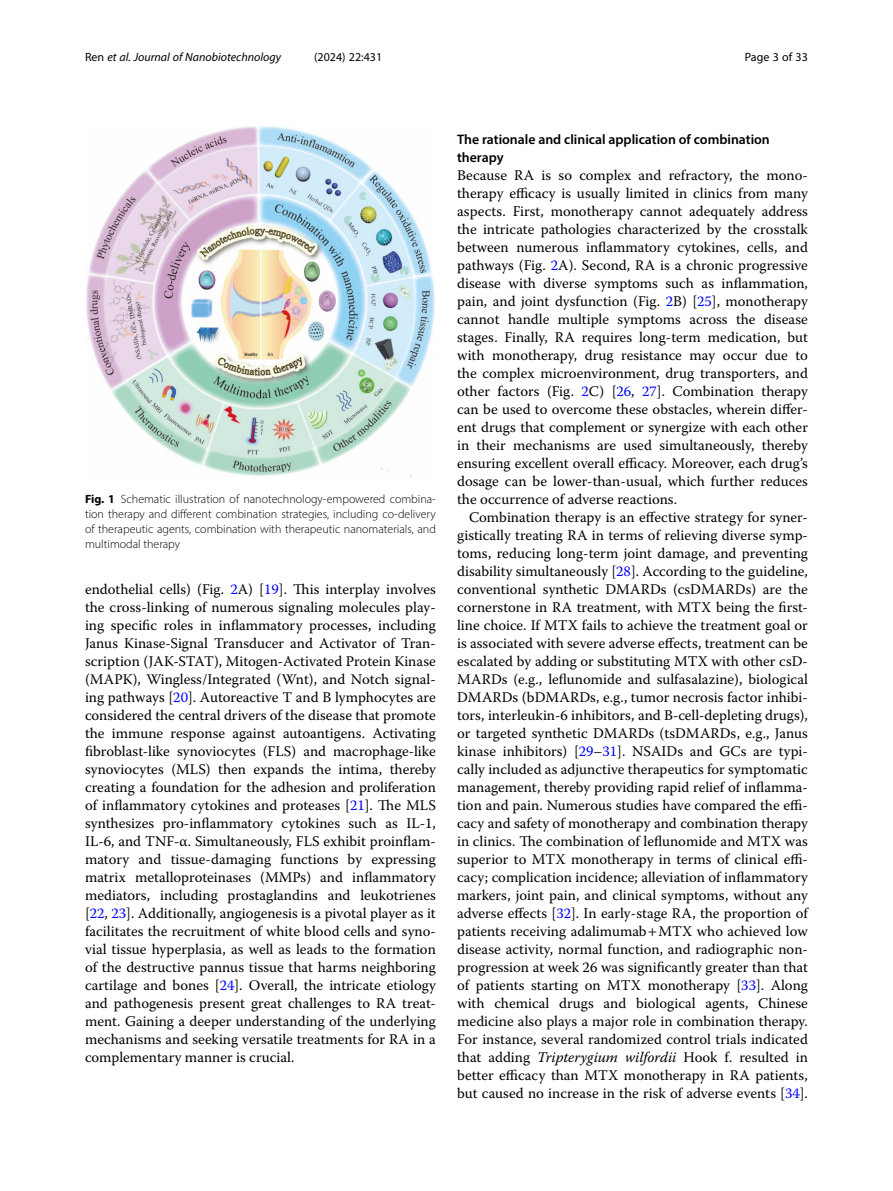
<style>
.page{position:relative;width:893px;height:1191px;background:#fff}
.page>*{position:absolute;margin:0;border:0;box-sizing:border-box;transform-origin:0 0}
.Body_Text{font:14.7px/18px "Warnock Pro";color:#000;text-align:justify}
.Body_Text_Indent{font:14.7px/18px "Warnock Pro";color:#000;text-align:justify}
.Head_2{font:600 13.8px/18px "Myriad Pro";color:#000}
.Figure_Caption{font:300 12px/15px "Myriad Pro";color:#000;text-align:justify}
.t1{font:italic 12px "Myriad Pro";color:#000}
.t2{font:12px "Myriad Pro";color:#000}
.s1{font-style:normal}
.s2{font-weight:700}
.s3{color:#00f}
.s4{font-style:italic}
</style>
<div class="page">
<img style="left:86px;top:126px;width:349px;height:350px">
<p class="t1" style="left:85px;top:50px;width:198px"><span class="s1">Ren</span> et al. Journal of Nanobiotechnology</p>
<p class="t2" style="left:314px;top:50px;width:70px">(2024) 22:431</p>
<p class="t2" style="left:745px;top:50px;width:65px">Page 3 of 33</p>
<p class="Figure_Caption" style="left:85px;top:491px;width:352px"><span class="s2">Fig. 1</span> Schematic illustration of nanotechnology-empowered combina&shy;tion therapy and different combination strategies, including co-delivery of therapeutic agents, combination with therapeutic nanomaterials, and multimodal therapy</p>
<p class="Body_Text" style="left:85px;top:580px;width:352px">endothelial cells) (Fig. <span class="s3">2</span>A) [<span class="s3">19</span>]. This interplay involves the cross-linking of numerous signaling molecules play&shy;ing specific roles in inflammatory processes, including Janus Kinase-Signal Transducer and Activator of Tran&shy;scription (JAK-STAT), Mitogen-Activated Protein Kinase (MAPK), Wingless/Integrated (Wnt), and Notch signal&shy;ing pathways [<span class="s3">20</span>]. Autoreactive T and B lymphocytes are considered the central drivers of the disease that promote the immune response against autoantigens. Activating fibroblast-like synoviocytes (FLS) and macrophage-like synoviocytes (MLS) then expands the intima, thereby creating a foundation for the adhesion and proliferation of inflammatory cytokines and proteases [<span class="s3">21</span>]. The MLS synthesizes pro-inflammatory cytokines such as IL-1, IL-6, and TNF-α. Simultaneously, FLS exhibit proinflam&shy;matory and tissue-damaging functions by expressing matrix metalloproteinases (MMPs) and inflammatory mediators, including prostaglandins and leukotrienes [<span class="s3">22</span>, <span class="s3">23</span>]. Additionally, angiogenesis is a pivotal player as it facilitates the recruitment of white blood cells and syno&shy;vial tissue hyperplasia, as well as leads to the formation of the destructive pannus tissue that harms neighboring cartilage and bones [<span class="s3">24</span>]. Overall, the intricate etiology and pathogenesis present great challenges to RA treat&shy;ment. Gaining a deeper understanding of the underlying mechanisms and seeking versatile treatments for RA in a complementary manner is crucial.</p>
<p class="Head_2" style="left:457px;top:130px;width:314px">The rationale and clinical application of combination therapy</p>
<p class="Body_Text" style="left:457px;top:166px;width:352px">Because RA is so complex and refractory, the mono&shy;therapy efficacy is usually limited in clinics from many aspects. First, monotherapy cannot adequately address the intricate pathologies characterized by the crosstalk between numerous inflammatory cytokines, cells, and pathways (Fig. <span class="s3">2</span>A). Second, RA is a chronic progressive disease with diverse symptoms such as inflammation, pain, and joint dysfunction (Fig. <span class="s3">2</span>B) [<span class="s3">25</span>], monotherapy cannot handle multiple symptoms across the disease stages. Finally, RA requires long-term medication, but with monotherapy, drug resistance may occur due to the complex microenvironment, drug transporters, and other factors (Fig. <span class="s3">2</span>C) [<span class="s3">26</span>, <span class="s3">27</span>]. Combination therapy can be used to overcome these obstacles, wherein differ&shy;ent drugs that complement or synergize with each other in their mechanisms are used simultaneously, thereby ensuring excellent overall efficacy. Moreover, each drug’s dosage can be lower-than-usual, which further reduces the occurrence of adverse reactions.</p>
<p class="Body_Text_Indent" style="left:457px;top:508px;width:352px;text-indent:12px">Combination therapy is an effective strategy for syner&shy;gistically treating RA in terms of relieving diverse symp&shy;toms, reducing long-term joint damage, and preventing disability simultaneously [<span class="s3">28</span>]. According to the guideline, conventional synthetic DMARDs (csDMARDs) are the cornerstone in RA treatment, with MTX being the first&shy;line choice. If MTX fails to achieve the treatment goal or is associated with severe adverse effects, treatment can be escalated by adding or substituting MTX with other csD-MARDs (e.g., leflunomide and sulfasalazine), biological DMARDs (bDMARDs, e.g., tumor necrosis factor inhibi&shy;tors, interleukin-6 inhibitors, and B-cell-depleting drugs), or targeted synthetic DMARDs (tsDMARDs, e.g., Janus kinase inhibitors) [<span class="s3">29</span>–<span class="s3">31</span>]. NSAIDs and GCs are typi&shy;cally included as adjunctive therapeutics for symptomatic management, thereby providing rapid relief of inflamma&shy;tion and pain. Numerous studies have compared the effi&shy;cacy and safety of monotherapy and combination therapy in clinics. The combination of leflunomide and MTX was superior to MTX monotherapy in terms of clinical effi&shy;cacy; complication incidence; alleviation of inflammatory markers, joint pain, and clinical symptoms, without any adverse effects [<span class="s3">32</span>]. In early-stage RA, the proportion of patients receiving adalimumab MTX who achieved low disease activity, normal function, and radiographic non&shy;progression at week 26 was significantly greater than that of patients starting on MTX monotherapy [<span class="s3">33</span>]. Along with chemical drugs and biological agents, Chinese medicine also plays a major role in combination therapy.<br>For instance, several randomized control trials indicated that adding <span class="s4">Tripterygium wilfordii</span> Hook f. resulted in better efficacy than MTX monotherapy in RA patients, but caused no increase in the risk of adverse events [<span class="s3">34</span>].</p>
</div>
